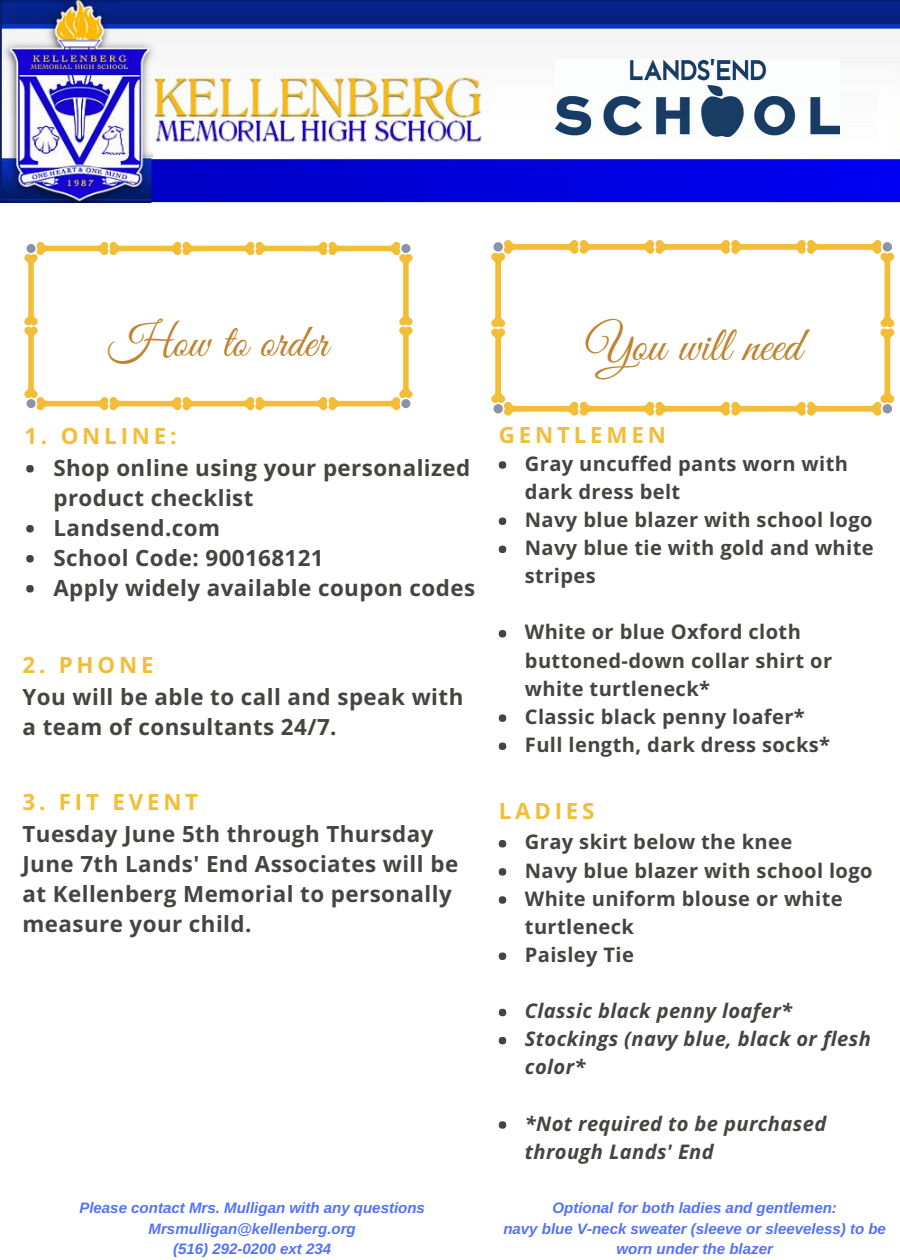
<style>
.page{position:relative;width:900px;height:1260px;background:#fff}
.page>*{position:absolute;margin:0;border:0;box-sizing:border-box;transform-origin:0 0}
.t1{font:49px "Great Vibes";color:#be8431}
.t2{font:46.75px "Great Vibes";color:#be8431}
.t3{font:700 22.5px "Open Sans";letter-spacing:.17em;color:#f4bd38}
.t4{font:700 22.25px/30px "Open Sans";letter-spacing:.02em;color:#444440}
.t5{font:700 22.25px "Open Sans";letter-spacing:.17em;color:#f4bd38}
.t6{font:700 20px/28px "Open Sans";letter-spacing:.02em;color:#444440}
.t7{font:italic 700 20px/28px "Open Sans";letter-spacing:.02em;color:#444440}
.t8{font:italic 700 15px/20.5px "Arimo";color:#5271ff;text-align:center}
</style>
<div class="page">
<div style="left:26px;top:465px;width:8px;height:7px;background:#444440;border-radius:50%"></div>
<div style="left:26px;top:525px;width:8px;height:7px;background:#444440;border-radius:50%"></div>
<div style="left:26px;top:555px;width:8px;height:7px;background:#444440;border-radius:50%"></div>
<div style="left:26px;top:585px;width:8px;height:7px;background:#444440;border-radius:50%"></div>
<div style="left:499px;top:461px;width:7px;height:8px;background:#444440;border-radius:50%"></div>
<div style="left:499px;top:518px;width:7px;height:7px;background:#444440;border-radius:50%"></div>
<div style="left:499px;top:546px;width:7px;height:7px;background:#444440;border-radius:50%"></div>
<div style="left:499px;top:630px;width:7px;height:8px;background:#444440;border-radius:50%"></div>
<div style="left:499px;top:714px;width:7px;height:8px;background:#444440;border-radius:50%"></div>
<div style="left:499px;top:742px;width:7px;height:8px;background:#444440;border-radius:50%"></div>
<div style="left:499px;top:840px;width:7px;height:8px;background:#444440;border-radius:50%"></div>
<div style="left:499px;top:868px;width:7px;height:8px;background:#444440;border-radius:50%"></div>
<div style="left:499px;top:896px;width:7px;height:8px;background:#444440;border-radius:50%"></div>
<div style="left:499px;top:952px;width:7px;height:8px;background:#444440;border-radius:50%"></div>
<div style="left:499px;top:1009px;width:7px;height:7px;background:#444440;border-radius:50%"></div>
<div style="left:499px;top:1037px;width:7px;height:7px;background:#444440;border-radius:50%"></div>
<div style="left:499px;top:1121px;width:7px;height:8px;background:#444440;border-radius:50%"></div>
<svg style="left:24px;top:242px;width:389px;height:169px"></svg>
<div style="left:26px;top:244px;width:10px;height:9px;background:#8a93aa;border-radius:50%"></div>
<div style="left:26px;top:399px;width:10px;height:9px;background:#8a93aa;border-radius:50%"></div>
<div style="left:401px;top:244px;width:9px;height:9px;background:#8a93aa;border-radius:50%"></div>
<div style="left:401px;top:399px;width:9px;height:9px;background:#8a93aa;border-radius:50%"></div>
<svg style="left:491px;top:240px;width:404px;height:176px"></svg>
<div style="left:493px;top:242px;width:10px;height:10px;background:#8a93aa;border-radius:50%"></div>
<div style="left:493px;top:404px;width:10px;height:9px;background:#8a93aa;border-radius:50%"></div>
<div style="left:883px;top:242px;width:9px;height:10px;background:#8a93aa;border-radius:50%"></div>
<div style="left:883px;top:404px;width:9px;height:9px;background:#8a93aa;border-radius:50%"></div>
<img style="left:0;top:0;width:900px;height:202px">
<img style="left:555px;top:60px;width:285px;height:77px">
<h2 class="t2" style="left:109px;top:316px;width:221px">How to order</h2>
<h1 class="t1" style="left:585px;top:318px;width:218px">You will need</h1>
<p class="t5" style="left:24px;top:421px;width:154px">1. ONLINE:</p>
<p class="t4" style="left:53px;top:453px;width:423px">Shop online using your personalized product checklist<br>Landsend.com<br>School Code: 900168121<br>Apply widely available coupon codes</p>
<p class="t5" style="left:22px;top:649px;width:133px">2. PHONE</p>
<p class="t4" style="left:22px;top:681px;width:442px">You will be able to call and speak with a team of consultants 24/7.</p>
<p class="t5" style="left:22px;top:786px;width:177px">3. FIT EVENT</p>
<p class="t4" style="left:22px;top:818px;width:437px">Tuesday June 5th through Thursday<br>June 7th Lands' End Associates will be at Kellenberg Memorial to personally measure your child.</p>
<p class="t3" style="left:499px;top:418px;width:169px">GENTLEMEN</p>
<p class="t6" style="left:525px;top:449px;width:350px">Gray uncuffed pants worn with dark dress belt<br>Navy blue blazer with school logo<br>Navy blue tie with gold and white stripes</p>
<p class="t6" style="left:525px;top:618px;width:309px">White or blue Oxford cloth buttoned-down collar shirt or white turtleneck*<br>Classic black penny loafer*<br>Full length, dark dress socks*</p>
<p class="t3" style="left:499px;top:795px;width:97px">LADIES</p>
<p class="t6" style="left:525px;top:828px;width:349px">Gray skirt below the knee<br>Navy blue blazer with school logo<br>White uniform blouse or white turtleneck<br>Paisley Tie</p>
<p class="t7" style="left:525px;top:996px;width:348px">Classic black penny loafer*<br>Stockings (navy blue, black or flesh color*</p>
<p class="t7" style="left:525px;top:1109px;width:303px">*Not required to be purchased through Lands' End</p>
<p class="t8" style="left:79px;top:1198px;width:347px">Please contact Mrs. Mulligan with any questions<br>Mrsmulligan@kellenberg.org<br>(516) 292-0200 ext 234</p>
<p class="t8" style="left:503px;top:1198px;width:384px">Optional for both ladies and gentlemen:<br>navy blue V-neck sweater (sleeve or sleeveless) to be worn under the blazer</p>
</div>
